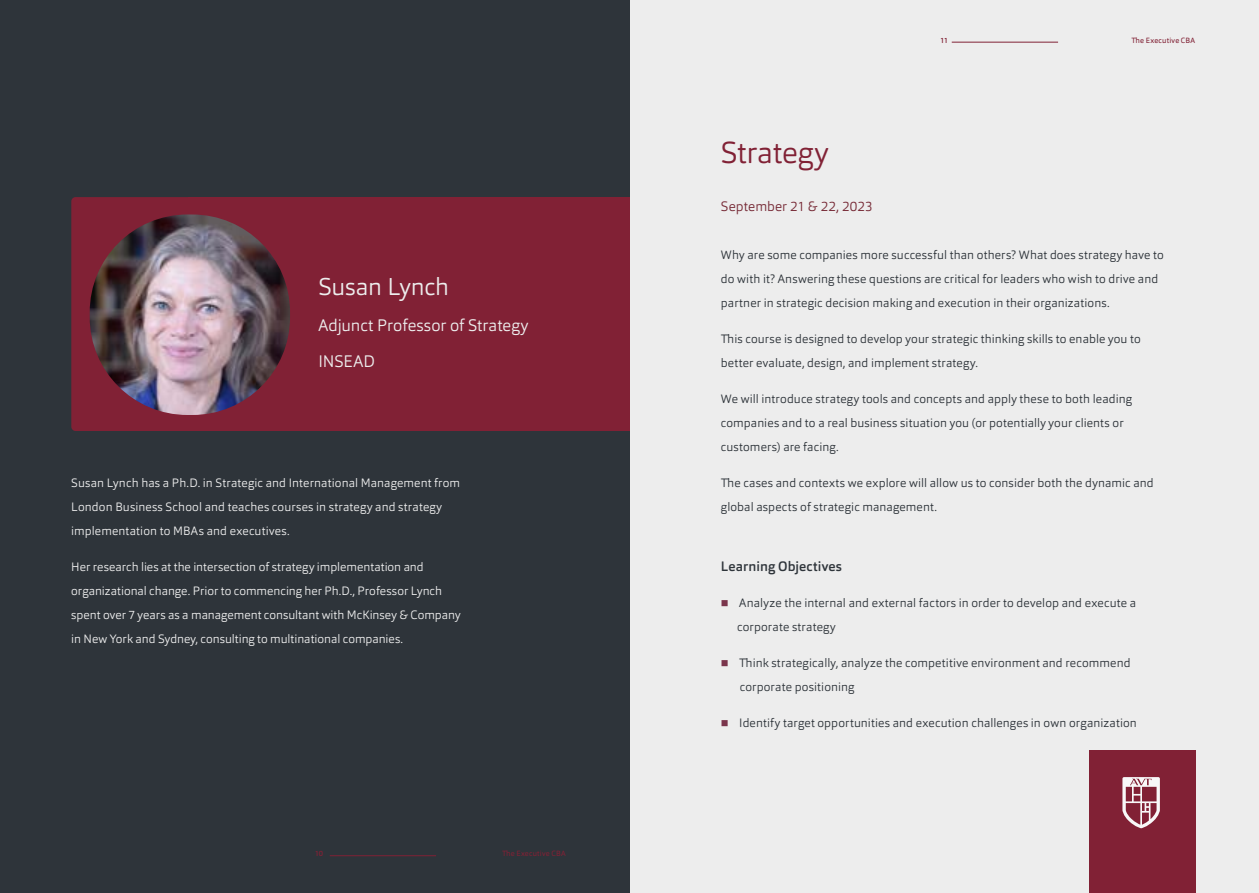
<style>
.page{position:relative;width:1259px;height:893px;background:#fff}
.page>*{position:absolute;margin:0;border:0;box-sizing:border-box;transform-origin:0 0}
.t1{font:300 30px "Orgon";color:#812135}
.t2{font:300 24px "Orgon";letter-spacing:-.015em;color:#ededed}
.t3{font:300 16.5px/36px "Orgon";letter-spacing:.005em;color:#ededed}
.t4{font:300 13.5px "Orgon";letter-spacing:.015em;color:#762935}
.t5{font:500 13.5px "Orgon";letter-spacing:.01em;color:#2e343a}
.t6{font:300 12px/24px "Orgon";letter-spacing:.01em;color:#2d3339}
.t7{font:300 12px/24px "Orgon";letter-spacing:.005em;color:#ededed}
.t8{font:300 12px/24px "Orgon";letter-spacing:.015em;color:#2e343a}
.t9{font:7.5px "Orgon";letter-spacing:.03em;color:#812135}
.t10{font:500 7.5px "Orgon";color:#812135}
.s1{color:#7a354b}
</style>
<div class="page">
<div style="left:629px;top:0;width:630px;height:893px;background:#ededed"></div>
<div style="left:0;top:0;width:630px;height:893px;background:#2e343a"></div>
<div style="left:71px;top:197px;width:558px;height:234px;background:#812135;border-radius:4px"></div>
<img style="left:90px;top:214px;width:200px;height:201px">
<div style="left:1089px;top:751px;width:106px;height:142px;background:#812135"></div>
<svg style="left:1122px;top:777px;width:38px;height:51px"></svg>
<hr style="left:951px;top:42px;width:107px;height:1px;background:#812135">
<hr style="left:330px;top:855px;width:106px;height:1px;background:#812135">
<h2 class="t2" style="left:318px;top:271px;width:132px">Susan Lynch</h2>
<h3 class="t3" style="left:318px;top:307px;width:211px">Adjunct Professor of Strategy<br>INSEAD</h3>
<p class="t7" style="left:71px;top:470px;width:390px">Susan Lynch has a Ph.D. in Strategic and International Management from<br>London Business School and teaches courses in strategy and strategy implementation to MBAs and executives.</p>
<p class="t7" style="left:71px;top:554px;width:391px">Her research lies at the intersection of strategy implementation and organizational change. Prior to commencing her Ph.D., Professor Lynch spent over 7 years as a management consultant with McKinsey &amp; Company in New York and Sydney, consulting to multinational companies.</p>
<p class="t10" style="left:315px;top:849px;width:10px">10</p>
<p class="t9" style="left:502px;top:849px;width:65px">The Executive CBA</p>
<p class="t10" style="left:940px;top:35px;width:10px">11</p>
<p class="t9" style="left:1131px;top:35px;width:65px">The Executive CBA</p>
<h1 class="t1" style="left:721px;top:133px;width:109px">Strategy</h1>
<p class="t4" style="left:721px;top:197px;width:153px">September 21 &amp; 22, 2023</p>
<p class="t6" style="left:721px;top:242px;width:444px">Why are some companies more successful than others? What does strategy have to do with it? Answering these questions are critical for leaders who wish to drive and partner in strategic decision making and execution in their organizations.</p>
<p class="t6" style="left:721px;top:326px;width:421px">This course is designed to develop your strategic thinking skills to enable you to better evaluate, design, and implement strategy.</p>
<p class="t6" style="left:721px;top:386px;width:412px">We will introduce strategy tools and concepts and apply these to both leading companies and to a real business situation you (or potentially your clients or customers) are facing.</p>
<p class="t6" style="left:721px;top:470px;width:434px">The cases and contexts we explore will allow us to consider both the dynamic and global aspects of strategic management.</p>
<p class="t5" style="left:721px;top:557px;width:123px">Learning Objectives</p>
<p class="t8" style="left:737px;top:590px;width:401px;text-indent:-16px"><span class="s1">■</span> Analyze the internal and external factors in order to develop and execute a corporate strategy</p>
<p class="t8" style="left:739px;top:650px;width:392px;text-indent:-19px"><span class="s1">■</span> Think strategically, analyze the competitive environment and recommend corporate positioning</p>
<p class="t8" style="left:721px;top:710px;width:417px"><span class="s1">■</span> Identify target opportunities and execution challenges in own organization</p>
</div>
